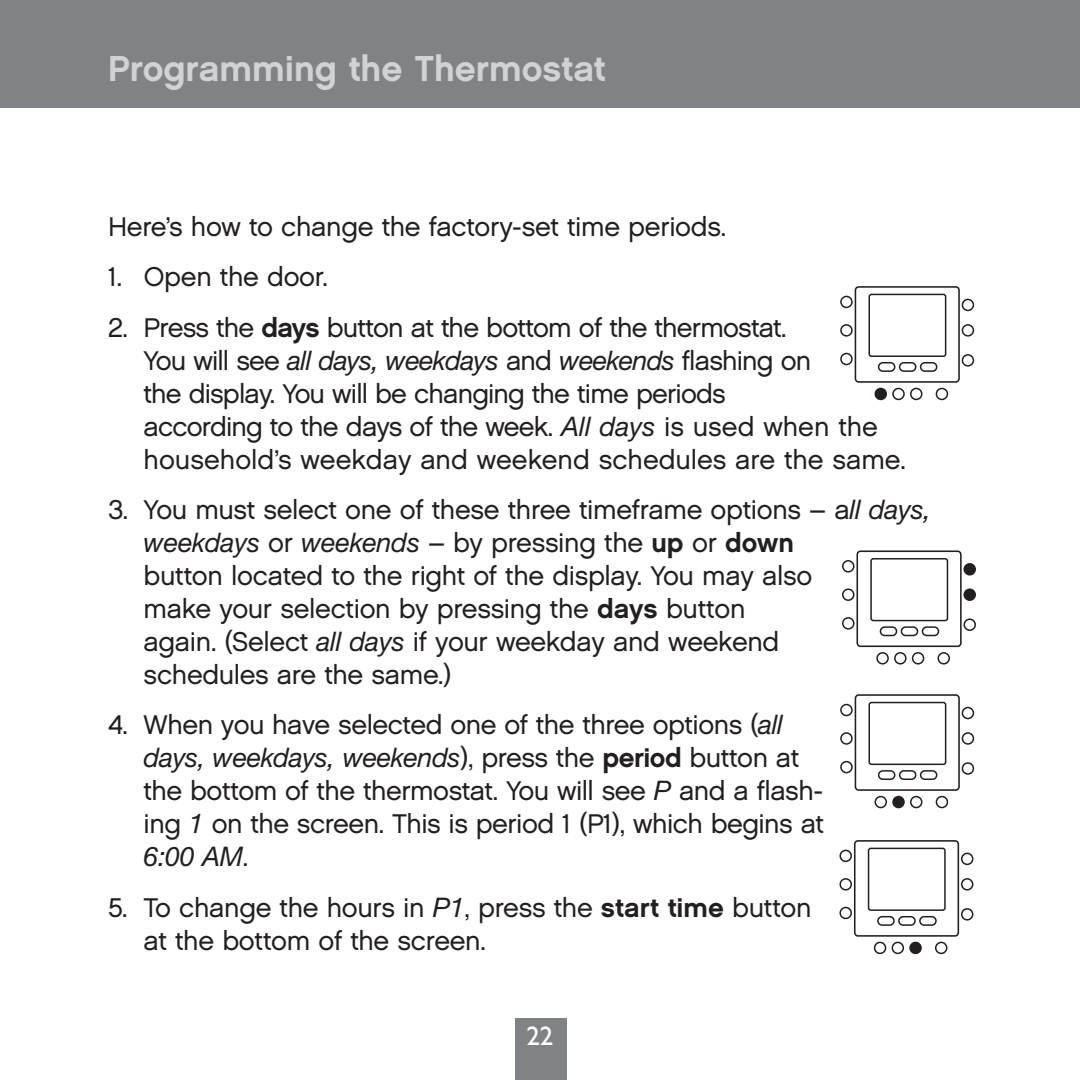
<style>
.page{position:relative;width:1080px;height:1080px;background:#fff}
.page>*{position:absolute;margin:0;border:0;box-sizing:border-box;transform-origin:0 0}
.t1{font:36px "Chalet New York Nineteen Sixty";color:#d1d2d4}
.t2{font:27px/33px "Chalet London Nineteen Sixty";letter-spacing:-.01em;color:#231f20}
.t3{font:27px/33px "Chalet London Nineteen Sixty";letter-spacing:-.03em;color:#231f20}
.t4{font:italic 27px "Helvetica Neue";letter-spacing:-.02em;color:#231f20}
.t5{font:27px "Gill Sans";color:#fff}
.s1{font-family:"Chalet New York Nineteen Sixty"}
.s2{font-family:"Chalet London Nineteen Sixty";font-style:normal}
.s3{font-family:"Helvetica Neue";font-style:italic}
.s4{font-family:"Chalet New York Nineteen Sixty";font-style:normal}
</style>
<div class="page">
<div style="left:0;top:0;width:1080px;height:108px;background:#808285"></div>
<div style="left:515px;top:1018px;width:51px;height:62px;background:#808285"></div>
<div style="left:878px;top:362px;width:17px;height:10px;border:2px solid #231f20;border-radius:4px"></div>
<div style="left:899px;top:362px;width:17px;height:10px;border:2px solid #231f20;border-radius:4px"></div>
<div style="left:920px;top:362px;width:17px;height:10px;border:2px solid #231f20;border-radius:4px"></div>
<div style="left:855px;top:286px;width:105px;height:97px;border:2px solid #231f20;border-radius:3px"></div>
<div style="left:962px;top:299px;width:12px;height:12px;border:2px solid #231f20;border-radius:50%"></div>
<div style="left:962px;top:324px;width:12px;height:13px;border:2px solid #231f20;border-radius:50%"></div>
<div style="left:962px;top:354px;width:12px;height:13px;border:2px solid #231f20;border-radius:50%"></div>
<div style="left:840px;top:296px;width:13px;height:12px;border:2px solid #231f20;border-radius:50%"></div>
<div style="left:840px;top:324px;width:13px;height:13px;border:2px solid #231f20;border-radius:50%"></div>
<div style="left:840px;top:353px;width:13px;height:12px;border:2px solid #231f20;border-radius:50%"></div>
<div style="left:869px;top:294px;width:77px;height:63px;border:2px solid #231f20;border-radius:2px"></div>
<div style="left:875px;top:388px;width:11px;height:11px;background:#231f20;border-radius:50%"></div>
<div style="left:875px;top:388px;width:12px;height:12px;border:2px solid #231f20;border-radius:50%"></div>
<div style="left:892px;top:388px;width:13px;height:12px;border:2px solid #231f20;border-radius:50%"></div>
<div style="left:910px;top:388px;width:13px;height:12px;border:2px solid #231f20;border-radius:50%"></div>
<div style="left:936px;top:388px;width:12px;height:12px;border:2px solid #231f20;border-radius:50%"></div>
<div style="left:880px;top:626px;width:17px;height:10px;border:2px solid #231f20;border-radius:4px"></div>
<div style="left:901px;top:626px;width:17px;height:10px;border:2px solid #231f20;border-radius:4px"></div>
<div style="left:922px;top:626px;width:17px;height:10px;border:2px solid #231f20;border-radius:4px"></div>
<div style="left:856px;top:551px;width:106px;height:96px;border:2px solid #231f20;border-radius:3px"></div>
<div style="left:964px;top:564px;width:11px;height:11px;background:#231f20;border-radius:50%"></div>
<div style="left:964px;top:563px;width:12px;height:13px;border:2px solid #231f20;border-radius:50%"></div>
<div style="left:964px;top:589px;width:11px;height:11px;background:#231f20;border-radius:50%"></div>
<div style="left:964px;top:588px;width:12px;height:13px;border:2px solid #231f20;border-radius:50%"></div>
<div style="left:964px;top:618px;width:12px;height:13px;border:2px solid #231f20;border-radius:50%"></div>
<div style="left:842px;top:560px;width:13px;height:13px;border:2px solid #231f20;border-radius:50%"></div>
<div style="left:842px;top:588px;width:13px;height:13px;border:2px solid #231f20;border-radius:50%"></div>
<div style="left:842px;top:617px;width:13px;height:13px;border:2px solid #231f20;border-radius:50%"></div>
<div style="left:870px;top:558px;width:78px;height:63px;border:2px solid #231f20;border-radius:2px"></div>
<div style="left:876px;top:652px;width:13px;height:13px;border:2px solid #231f20;border-radius:50%"></div>
<div style="left:894px;top:652px;width:13px;height:13px;border:2px solid #231f20;border-radius:50%"></div>
<div style="left:912px;top:652px;width:12px;height:13px;border:2px solid #231f20;border-radius:50%"></div>
<div style="left:938px;top:652px;width:12px;height:13px;border:2px solid #231f20;border-radius:50%"></div>
<div style="left:878px;top:770px;width:17px;height:10px;border:2px solid #231f20;border-radius:4px"></div>
<div style="left:899px;top:770px;width:17px;height:10px;border:2px solid #231f20;border-radius:4px"></div>
<div style="left:920px;top:770px;width:17px;height:10px;border:2px solid #231f20;border-radius:4px"></div>
<div style="left:855px;top:694px;width:105px;height:97px;border:2px solid #231f20;border-radius:3px"></div>
<div style="left:962px;top:707px;width:12px;height:12px;border:2px solid #231f20;border-radius:50%"></div>
<div style="left:962px;top:732px;width:12px;height:13px;border:2px solid #231f20;border-radius:50%"></div>
<div style="left:962px;top:762px;width:12px;height:13px;border:2px solid #231f20;border-radius:50%"></div>
<div style="left:840px;top:704px;width:13px;height:12px;border:2px solid #231f20;border-radius:50%"></div>
<div style="left:840px;top:732px;width:13px;height:13px;border:2px solid #231f20;border-radius:50%"></div>
<div style="left:840px;top:761px;width:13px;height:12px;border:2px solid #231f20;border-radius:50%"></div>
<div style="left:869px;top:702px;width:77px;height:63px;border:2px solid #231f20;border-radius:2px"></div>
<div style="left:875px;top:796px;width:12px;height:12px;border:2px solid #231f20;border-radius:50%"></div>
<div style="left:893px;top:797px;width:11px;height:11px;background:#231f20;border-radius:50%"></div>
<div style="left:892px;top:796px;width:13px;height:12px;border:2px solid #231f20;border-radius:50%"></div>
<div style="left:910px;top:796px;width:13px;height:12px;border:2px solid #231f20;border-radius:50%"></div>
<div style="left:936px;top:796px;width:12px;height:12px;border:2px solid #231f20;border-radius:50%"></div>
<div style="left:877px;top:916px;width:18px;height:10px;border:2px solid #231f20;border-radius:4px"></div>
<div style="left:898px;top:916px;width:18px;height:10px;border:2px solid #231f20;border-radius:4px"></div>
<div style="left:919px;top:916px;width:18px;height:10px;border:2px solid #231f20;border-radius:4px"></div>
<div style="left:854px;top:840px;width:105px;height:97px;border:2px solid #231f20;border-radius:3px"></div>
<div style="left:961px;top:853px;width:12px;height:12px;border:2px solid #231f20;border-radius:50%"></div>
<div style="left:961px;top:878px;width:12px;height:13px;border:2px solid #231f20;border-radius:50%"></div>
<div style="left:961px;top:908px;width:12px;height:13px;border:2px solid #231f20;border-radius:50%"></div>
<div style="left:839px;top:850px;width:13px;height:12px;border:2px solid #231f20;border-radius:50%"></div>
<div style="left:839px;top:878px;width:13px;height:13px;border:2px solid #231f20;border-radius:50%"></div>
<div style="left:839px;top:907px;width:13px;height:12px;border:2px solid #231f20;border-radius:50%"></div>
<div style="left:868px;top:848px;width:78px;height:63px;border:2px solid #231f20;border-radius:2px"></div>
<div style="left:874px;top:942px;width:12px;height:12px;border:2px solid #231f20;border-radius:50%"></div>
<div style="left:892px;top:942px;width:12px;height:12px;border:2px solid #231f20;border-radius:50%"></div>
<div style="left:910px;top:942px;width:11px;height:11px;background:#231f20;border-radius:50%"></div>
<div style="left:909px;top:942px;width:13px;height:12px;border:2px solid #231f20;border-radius:50%"></div>
<div style="left:935px;top:942px;width:12px;height:12px;border:2px solid #231f20;border-radius:50%"></div>
<h1 class="t1" style="left:108px;top:47px;width:499px">Programming the Thermostat</h1>
<p class="t2" style="left:108px;top:210px;width:620px">Here’s how to change the factory-set time periods.</p>
<p class="t2" style="left:108px;top:261px;width:221px">1. Open the door.</p>
<p class="t3" style="left:108px;top:311px;width:680px">2. Press the <span class="s1">days</span> button at the bottom of the thermostat.</p>
<p class="t4" style="left:144px;top:350px;width:669px"><span class="s2">You will see</span> all days, weekdays <span class="s2">and</span> weekends <span class="s2">flashing on</span></p>
<p class="t3" style="left:144px;top:377px;width:764px">the display. You will be changing the time periods<br>according to the days of the week. <span class="s3">All days</span> is used when the household’s weekday and weekend schedules are the same.</p>
<p class="t2" style="left:144px;top:493px;width:789px;text-indent:-36px">3. You must select one of these three timeframe options – a<span class="s3">ll days, weekdays</span> or <span class="s3">weekends</span> – by pressing the <span class="s1">up</span> or <span class="s1">down<br></span>button located to the right of the display. You may also<br>make your selection by pressing the <span class="s1">days</span> button<br>again. (Select <span class="s3">all days</span> if your weekday and weekend<br>schedules are the same.)</p>
<p class="t2" style="left:108px;top:708px;width:677px">4. When you have selected one of the three options (<span class="s3">all</span></p>
<p class="t4" style="left:144px;top:748px;width:657px">days, weekdays, weekends<span class="s2">), press the</span> <span class="s4">period</span> <span class="s2">button at</span></p>
<p class="t2" style="left:144px;top:774px;width:682px">the bottom of the thermostat. You will see <span class="s3">P</span> and a flash&shy;ing <span class="s3">1</span> on the screen. This is period 1 (P1), which begins at</p>
<p class="t4" style="left:144px;top:847px;width:106px">6:00 AM<span class="s2">.</span></p>
<p class="t2" style="left:144px;top:891px;width:669px;text-indent:-36px">5. To change the hours in <span class="s3">P1</span>, press the <span class="s1">start time</span> button at the bottom of the screen.</p>
<p class="t5" style="left:526px;top:1020px;width:28px">22</p>
</div>
